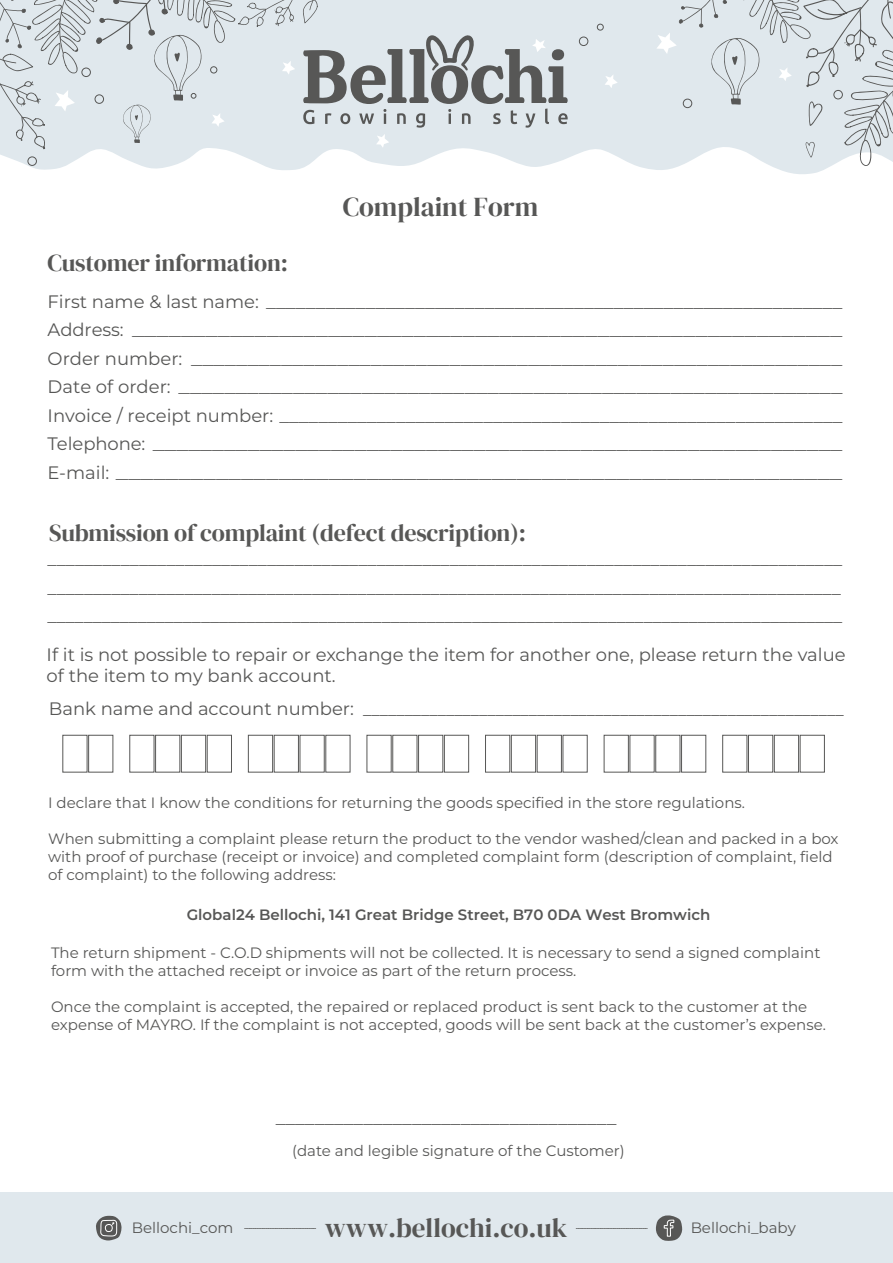
<style>
.page{position:relative;width:893px;height:1263px;background:#fff}
.page>*{position:absolute;margin:0;border:0;box-sizing:border-box;transform-origin:0 0}
.t1{font:27px "DM Serif Display";color:#575756}
.t2{font:24px "DM Serif Display";letter-spacing:-.01em;color:#575756}
.t3{font:18px/28.5px "Montserrat";color:#575756}
.t4{font:18px "Montserrat";color:#575756;scale:.09 1}
.t5{font:18px "Montserrat";color:#575756;scale:1.25 1}
.t6{font:18px "Montserrat";color:#575756;scale:1.36 1}
.t7{font:18px "Montserrat";color:#575756;scale:1.08 1}
.t8{font:15px/18px "Montserrat";color:#575756}
.t9{font:600 15px "Montserrat";color:#575756}
</style>
<div class="page">
<div style="left:0;top:1192px;width:893px;height:71px;background:#e0e8ed"></div>
<svg style="left:656px;top:1215px;width:26px;height:26px"></svg>
<svg style="left:96px;top:1216px;width:26px;height:25px"></svg>
<svg style="left:0;top:0;width:831px;height:174px;fill:#e0e8ed"></svg>
<div style="left:88px;top:735px;width:25px;height:37px;border:1px solid #575756"></div>
<div style="left:155px;top:735px;width:25px;height:37px;border:1px solid #575756"></div>
<div style="left:181px;top:735px;width:25px;height:37px;border:1px solid #575756"></div>
<div style="left:207px;top:735px;width:25px;height:37px;border:1px solid #575756"></div>
<div style="left:248px;top:735px;width:25px;height:37px;border:1px solid #575756"></div>
<div style="left:274px;top:735px;width:25px;height:37px;border:1px solid #575756"></div>
<div style="left:418px;top:735px;width:25px;height:37px;border:1px solid #575756"></div>
<div style="left:444px;top:735px;width:25px;height:37px;border:1px solid #575756"></div>
<div style="left:485px;top:735px;width:25px;height:37px;border:1px solid #575756"></div>
<div style="left:511px;top:735px;width:25px;height:37px;border:1px solid #575756"></div>
<div style="left:537px;top:735px;width:25px;height:37px;border:1px solid #575756"></div>
<div style="left:604px;top:735px;width:25px;height:37px;border:1px solid #575756"></div>
<div style="left:655px;top:735px;width:25px;height:37px;border:1px solid #575756"></div>
<div style="left:681px;top:735px;width:25px;height:37px;border:1px solid #575756"></div>
<div style="left:722px;top:735px;width:25px;height:37px;border:1px solid #575756"></div>
<div style="left:748px;top:735px;width:25px;height:37px;border:1px solid #575756"></div>
<div style="left:774px;top:735px;width:25px;height:37px;border:1px solid #575756"></div>
<div style="left:800px;top:735px;width:25px;height:37px;border:1px solid #575756"></div>
<svg style="left:605px;top:74px;width:13px;height:14px"></svg>
<div style="left:28px;top:156px;width:9px;height:10px;border:1px solid #575756;border-radius:50%"></div>
<div style="left:579px;top:37px;width:9px;height:9px;border:1px solid #575756;border-radius:50%"></div>
<div style="left:597px;top:24px;width:7px;height:7px;border:1px solid #575756;border-radius:50%"></div>
<svg style="left:0;top:0;width:568px;height:149px;background:#cfd6da"></svg>
<svg style="left:656px;top:0;width:237px;height:166px;background:#d9e0e5"></svg>
<h2 class="t2" style="left:48px;top:249px;width:242px">Customer information:</h2>
<h1 class="t1" style="left:343px;top:191px;width:197px">Complaint Form</h1>
<p class="t3" style="left:48px;top:287px;width:796px">First name &amp; last name: __________________________________________________________ Address:<br>Order number:<br>Date of order: __________________________________________________________ Invoice / receipt number: __________________________________________________________ Telephone: __________________________________________________________ E-mail: __________________________________________________________</p>
<p class="t6" style="left:132px;top:318px;width:524px">__________________________________________________________</p>
<p class="t5" style="left:191px;top:346px;width:522px">__________________________________________________________</p>
<h2 class="t2" style="left:49px;top:519px;width:478px">Submission of complaint (defect description):</h2>
<p class="t3" style="left:48px;top:544px;width:796px;text-align:justify">_______________________________________________________________________________________ _______________________________________________________________________________________ ________________________________________________________________________________________</p>
<p class="t3" style="left:47px;top:643px;width:800px;line-height:21.6px">If it is not possible to repair or exchange the item for another one, please return the value of the item to my bank account.</p>
<p class="t3" style="left:49px;top:693px;width:796px">Bank name and account number: __________________________________________________________</p>
<p class="t8" style="left:48px;top:793px;width:698px">I declare that I know the conditions for returning the goods specified in the store regulations.</p>
<p class="t8" style="left:48px;top:829px;width:792px">When submitting a complaint please return the product to the vendor washed/clean and packed in a box with proof of purchase (receipt or invoice) and completed complaint form (description of complaint, field of complaint) to the following address:</p>
<p class="t9" style="left:187px;top:903px;width:525px">Global24 Bellochi, 141 Great Bridge Street, B70 0DA West Bromwich</p>
<p class="t8" style="left:51px;top:943px;width:771px">The return shipment - C.O.D shipments will not be collected. It is necessary to send a signed complaint form with the attached receipt or invoice as part of the return process.</p>
<p class="t8" style="left:51px;top:997px;width:776px">Once the complaint is accepted, the repaired or replaced product is sent back to the customer at the expense of MAYRO. If the complaint is not accepted, goods will be sent back at the customer’s expense.</p>
<p class="t7" style="left:276px;top:1105px;width:317px">___________________________________</p>
<p class="t8" style="left:292px;top:1141px;width:334px">(date and legible signature of the Customer)</p>
<h1 class="t1" style="left:325px;top:1212px;width:244px">www.bellochi.co.uk</h1>
<p class="t8" style="left:132px;top:1218px;width:103px">Bellochi_com</p>
<p class="t8" style="left:691px;top:1218px;width:107px">Bellochi_baby</p>
<p class="t4" style="left:256px;top:1209px;width:669px">_ ____ _ ___ _ _______________________________ _ _ _ _ _ _ _ _ ___ _</p>
<p class="t4" style="left:587px;top:1209px;width:669px">_ ____ _ ___ _ _______________________________ _ _ _ _ _ _ _ _ ___ _</p>
</div>
